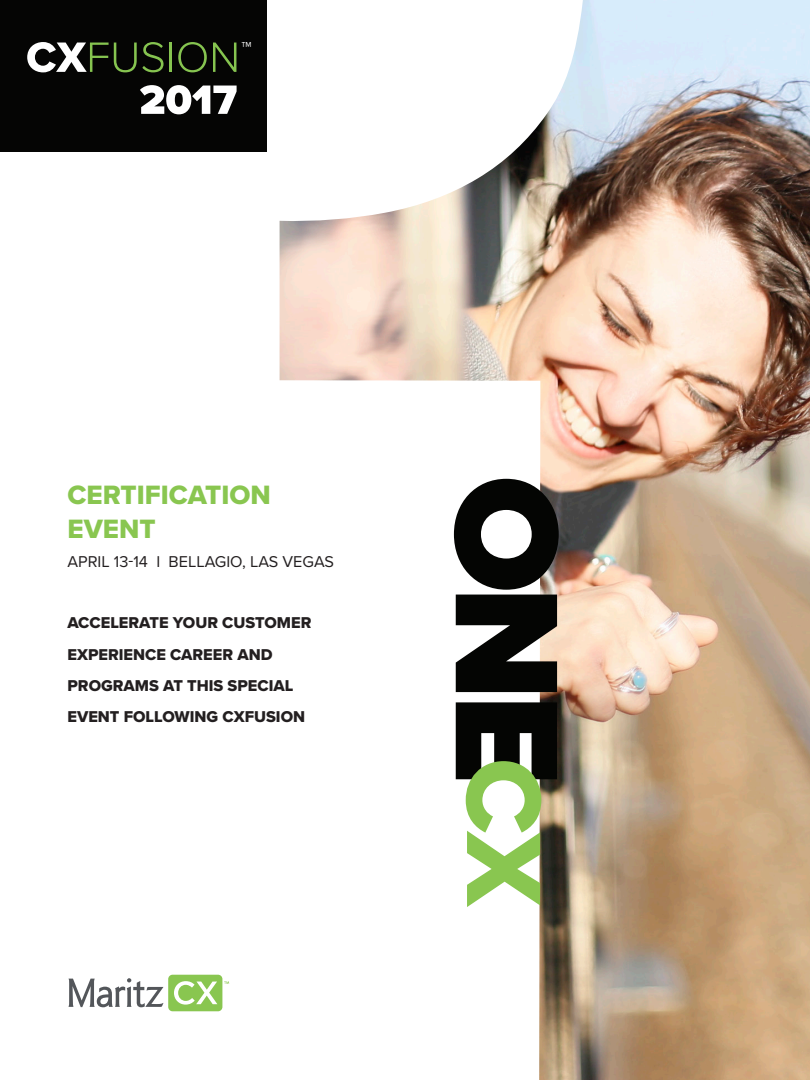
<style>
.page{position:relative;width:810px;height:1080px;background:#fff}
.page>*{position:absolute;margin:0;border:0;box-sizing:border-box;transform-origin:0 0}
.Paragraph_Style_3{font:27.5px/33.8px "Proxima Nova Extrabld";color:#89c650}
.t1{font:22.5px "Proxima Nova Extrabld";color:#fff}
.Paragraph_Style_3-2{font:16.25px/31.2px "Proxima Nova Extrabld";color:#231f20}
.Paragraph_Style_3-3{font:16.25px "Proxima Nova";color:#231f20}
</style>
<div class="page">
<img style="left:280px;top:0;width:530px;height:1080px">
<div style="left:168px;top:975px;width:54px;height:36px;background:#89c650;border-radius:4px"></div>
<svg style="left:68px;top:978px;width:96px;height:29px"></svg>
<svg style="left:174px;top:981px;width:43px;height:24px"></svg>
<svg style="left:224px;top:981px;width:5px;height:3px"></svg>
<div style="left:0;top:0;width:266px;height:152px;background:#050504"></div>
<svg style="left:27px;top:42px;width:137px;height:30px"></svg>
<hr style="left:170px;top:43px;width:2px;height:29px;background:#86c450">
<svg style="left:178px;top:42px;width:29px;height:30px"></svg>
<svg style="left:213px;top:43px;width:23px;height:29px"></svg>
<svg style="left:140px;top:85px;width:97px;height:29px"></svg>
<svg style="left:454px;top:479px;width:105px;height:213px"></svg>
<svg style="left:456px;top:702px;width:101px;height:205px"></svg>
<p class="t1" style="left:242px;top:33px;width:12px">™</p>
<p class="Paragraph_Style_3" style="left:68px;top:478px;width:205px">CERTIFICATION<br>EVENT</p>
<p class="Paragraph_Style_3-3" style="left:68px;top:550px;width:268px">APRIL 13-14 I BELLAGIO, LAS VEGAS</p>
<p class="Paragraph_Style_3-2" style="left:68px;top:607px;width:246px">ACCELERATE YOUR CUSTOMER<br>EXPERIENCE CAREER AND<br>PROGRAMS AT THIS SPECIAL<br>EVENT FOLLOWING CXFUSION</p>
</div>
